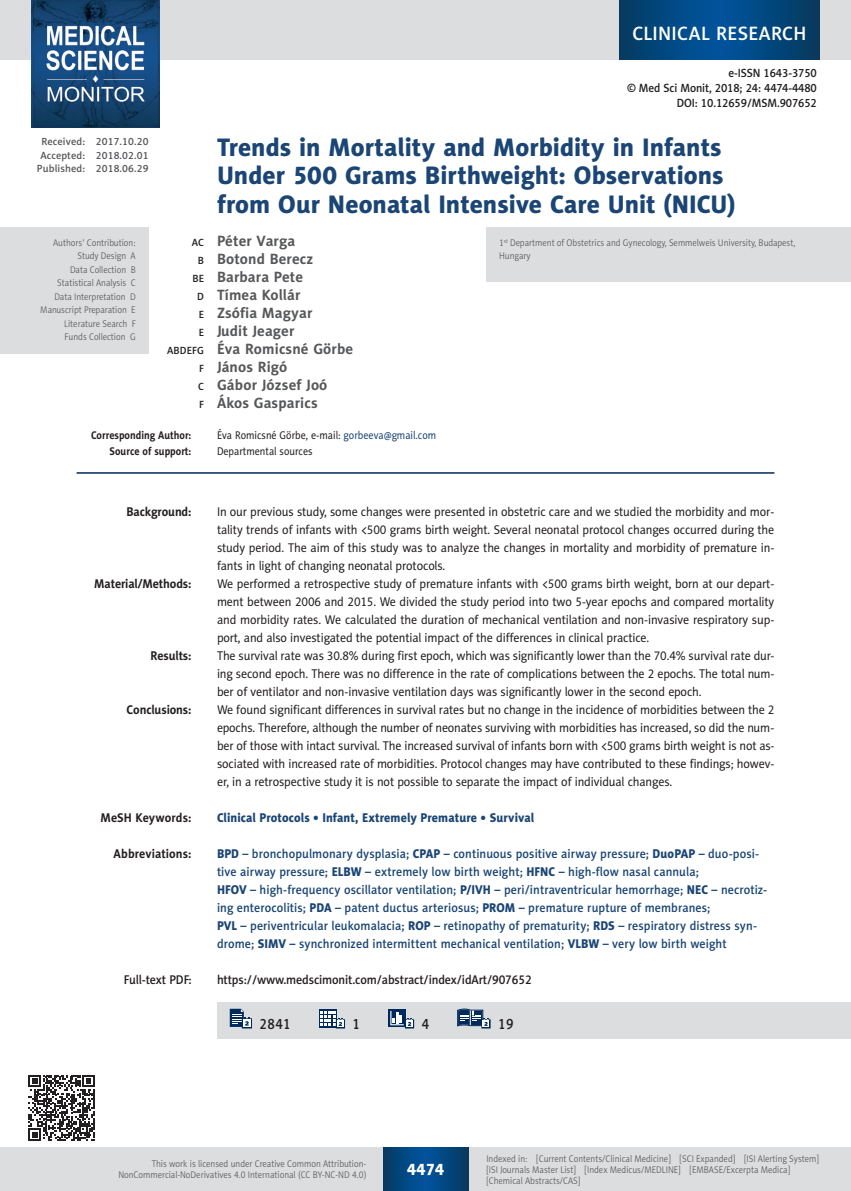
<style>
.page{position:relative;width:851px;height:1191px;background:#fff}
.page>*{position:absolute;margin:0;border:0;box-sizing:border-box;transform-origin:0 0}
.MSM_Tytul{font:25.5px/28.5px "Naomi Sans EFN Heavy";color:#1a4574}
.t1{font:19.5px "Naomi Sans EFN Medium";letter-spacing:.015em;color:#fff}
.t2{font:16.5px "Naomi Sans EFN Heavy";color:#fff}
.MSM_Autorzy{font:700 15px "Naomi Sans EFN";letter-spacing:.01em;color:#57585a}
.MSM_dane{font:15px "Naomi Sans EFN Medium";letter-spacing:.03em;color:#231f20;scale:.9 1}
.MSM_Summary_body{font:12.75px/18px "Naomi Sans EFN";letter-spacing:-.01em;color:#231f20;text-align:justify;scale:.95 1}
.MSM_keywords{font:12.75px/18px "Naomi Sans EFN Medium";letter-spacing:.005em;color:#1a4574;scale:.95 1}
.MSM_full_text_pdf{font:12.75px "Naomi Sans EFN Medium";letter-spacing:-.01em;color:#231f20;scale:.95 1}
.MSM_keywords-2{font:12.75px "Naomi Sans EFN Heavy";letter-spacing:.005em;color:#1a4574;scale:.95 1}
.MSM_Summary_body-2{font:700 12.75px "Naomi Sans EFN";letter-spacing:-.01em;color:#231f20;scale:.95 1}
.MSM_keywords-3{font:700 12.75px "Naomi Sans EFN";letter-spacing:.005em;color:#231f20;scale:.95 1}
.MSM_full_text_pdf-2{font:12px "Naomi Sans EFN Medium";letter-spacing:-.01em;color:#231f20;scale:.95 1}
.MSM_Adres{font:11.25px "Naomi Sans EFN";color:#231f20;scale:.9 1}
.MSM_Adres-2{font:700 11.25px "Naomi Sans EFN";color:#231f20;scale:.9 1}
.MSM_Support{font:11.25px "Naomi Sans EFN";color:#231f20;scale:.9 1}
.MSM_Support-2{font:700 11.25px "Naomi Sans EFN";color:#231f20;scale:.9 1}
.t3{font:10.5px "Naomi Sans EFN Medium";letter-spacing:.01em;color:#57585a}
.MSM_pagina_sygnatura{font:9.75px/11.2px "Naomi Sans EFN Light";color:#57585a;scale:.9 1}
.MSM_Afiliacja{font:9.75px/13.5px "Naomi Sans EFN Light";color:#57585a;scale:.9 1}
.s1{font-family:"Naomi Sans EFN Medium";font-weight:400;font-size:10.5px;color:#231f20}
.s2{color:#1a4574}
.s3{font-family:"Naomi Sans EFN Heavy"}
</style>
<div class="page">
<div style="left:217px;top:1002px;width:633px;height:36px;background:#dcdddf"></div>
<svg style="left:230px;top:1008px;width:22px;height:20px"></svg>
<div style="left:319px;top:1009px;width:17px;height:18px;background:#00295c"></div>
<svg style="left:320px;top:1010px;width:25px;height:18px"></svg>
<div style="left:388px;top:1009px;width:18px;height:18px;background:#00295c"></div>
<svg style="left:390px;top:1011px;width:24px;height:17px"></svg>
<svg style="left:457px;top:1008px;width:33px;height:20px"></svg>
<hr style="left:77px;top:472px;width:697px;height:2px;background:#00295c">
<div style="left:0;top:228px;width:148px;height:126px;background:#dcdddf"></div>
<div style="left:486px;top:228px;width:364px;height:54px;background:#dcdddf"></div>
<svg style="left:28px;top:1075px;width:67px;height:66px"></svg>
<hr style="left:850px;top:0;width:1px;height:60px;background:#dcdddf">
<div style="left:0;top:1148px;width:850px;height:43px;background:#dcdddf"></div>
<svg style="left:383px;top:1147px;width:85px;height:43px;background:#02477e"></svg>
<div style="left:0;top:0;width:850px;height:60px;background:#dcdddf"></div>
<svg style="left:619px;top:0;width:200px;height:60px;background:#02477e"></svg>
<img style="left:32px;top:0;width:127px;height:128px">
<h2 class="t1" style="left:632px;top:22px;width:175px">CLINICAL RESEARCH</h2>
<p class="MSM_full_text_pdf-2" style="left:728px;top:66px;width:95px">e-ISSN 1643-3750</p>
<p class="MSM_full_text_pdf-2" style="left:627px;top:81px;width:201px">© Med Sci Monit, 2018; 24: 4474-4480</p>
<p class="MSM_full_text_pdf-2" style="left:676px;top:96px;width:149px">DOI: 10.12659/MSM.907652</p>
<p class="MSM_Tytul" style="left:217px;top:132px;width:520px">Trends in Mortality and Morbidity in Infants<br>Under 500 Grams Birthweight: Observations from Our Neonatal Intensive Care Unit (NICU)</p>
<p class="MSM_Autorzy" style="left:192px;top:232px;width:105px"><span class="s1">AC</span> Péter Varga</p>
<p class="MSM_Autorzy" style="left:198px;top:250px;width:117px"><span class="s1">B</span> Botond Berecz</p>
<p class="MSM_Autorzy" style="left:192px;top:268px;width:112px"><span class="s1">BE</span> Barbara Pete</p>
<p class="MSM_Autorzy" style="left:197px;top:286px;width:105px"><span class="s1">D</span> Tímea Kollár</p>
<p class="MSM_Autorzy" style="left:199px;top:304px;width:115px"><span class="s1">E</span> Zsófia Magyar</p>
<p class="MSM_Autorzy" style="left:199px;top:322px;width:97px"><span class="s1">E</span> Judit Jeager</p>
<p class="MSM_Autorzy" style="left:167px;top:340px;width:187px"><span class="s1">ABDEFG</span> Éva Romicsné Görbe</p>
<p class="MSM_Autorzy" style="left:199px;top:358px;width:90px"><span class="s1">F</span> János Rigó</p>
<p class="MSM_Autorzy" style="left:198px;top:376px;width:131px"><span class="s1">C</span> Gábor József Joó</p>
<p class="MSM_Autorzy" style="left:199px;top:394px;width:120px"><span class="s1">F</span> Ákos Gasparics</p>
<p class="MSM_Adres-2" style="left:91px;top:429px;width:113px">Corresponding Author:</p>
<p class="MSM_Adres" style="left:217px;top:429px;width:245px">Éva Romicsné Görbe, e-mail: <span class="s2">gorbeeva@gmail.com</span></p>
<p class="MSM_Support-2" style="left:110px;top:445px;width:92px">Source of support:</p>
<p class="MSM_Support" style="left:217px;top:445px;width:108px">Departmental sources</p>
<p class="t3" style="left:41px;top:136px;width:109px">Received: 2017.10.20</p>
<p class="t3" style="left:40px;top:149px;width:110px">Accepted: 2018.02.01</p>
<p class="t3" style="left:37px;top:163px;width:113px">Published: 2018.06.29</p>
<p class="MSM_pagina_sygnatura" style="left:53px;top:237px;width:93px">Authors’ Contribution:</p>
<p class="MSM_pagina_sygnatura" style="left:77px;top:250px;width:66px">Study Design A</p>
<p class="MSM_pagina_sygnatura" style="left:70px;top:264px;width:74px">Data Collection B</p>
<p class="MSM_pagina_sygnatura" style="left:57px;top:277px;width:89px">Statistical Analysis C</p>
<p class="MSM_pagina_sygnatura" style="left:54px;top:291px;width:92px">Data Interpretation D</p>
<p class="MSM_pagina_sygnatura" style="left:40px;top:304px;width:107px">Manuscript Preparation E</p>
<p class="MSM_pagina_sygnatura" style="left:64px;top:318px;width:81px">Literature Search F</p>
<p class="MSM_pagina_sygnatura" style="left:65px;top:331px;width:80px">Funds Collection G</p>
<p class="MSM_Afiliacja" style="left:499px;top:236px;width:330px">1<sup>st</sup> Department of Obstetrics and Gynecology, Semmelweis University, Budapest,<br>Hungary</p>
<p class="MSM_Summary_body-2" style="left:126px;top:504px;width:70px">Background:</p>
<p class="MSM_Summary_body" style="left:217px;top:503px;width:588px">In our previous study, some changes were presented in obstetric care and we studied the morbidity and mor&shy;tality trends of infants with &lt;500 grams birth weight. Several neonatal protocol changes occurred during the study period. The aim of this study was to analyze the changes in mortality and morbidity of premature in&shy;fants in light of changing neonatal protocols.</p>
<p class="MSM_Summary_body-2" style="left:94px;top:576px;width:104px">Material/Methods:</p>
<p class="MSM_Summary_body" style="left:217px;top:575px;width:588px">We performed a retrospective study of premature infants with &lt;500 grams birth weight, born at our depart&shy;ment between 2006 and 2015. We divided the study period into two 5-year epochs and compared mortality and morbidity rates. We calculated the duration of mechanical ventilation and non-invasive respiratory sup&shy;port, and also investigated the potential impact of the differences in clinical practice.</p>
<p class="MSM_Summary_body-2" style="left:150px;top:648px;width:45px">Results:</p>
<p class="MSM_Summary_body" style="left:217px;top:647px;width:588px">The survival rate was 30.8% during first epoch, which was significantly lower than the 70.4% survival rate dur&shy;ing second epoch. There was no difference in the rate of complications between the 2 epochs. The total num&shy;ber of ventilator and non-invasive ventilation days was significantly lower in the second epoch.</p>
<p class="MSM_Summary_body-2" style="left:127px;top:702px;width:70px">Conclusions:</p>
<p class="MSM_Summary_body" style="left:217px;top:701px;width:588px">We found significant differences in survival rates but no change in the incidence of morbidities between the 2 epochs. Therefore, although the number of neonates surviving with morbidities has increased, so did the num&shy;ber of those with intact survival. The increased survival of infants born with &lt;500 grams birth weight is not as&shy;sociated with increased rate of morbidities. Protocol changes may have contributed to these findings; howev&shy;er, in a retrospective study it is not possible to separate the impact of individual changes.</p>
<p class="MSM_keywords-3" style="left:100px;top:810px;width:97px">MeSH Keywords:</p>
<p class="MSM_keywords-2" style="left:217px;top:810px;width:335px">Clinical Protocols • Infant, Extremely Premature • Survival</p>
<p class="MSM_keywords-3" style="left:114px;top:846px;width:83px">Abbreviations:</p>
<p class="MSM_keywords" style="left:217px;top:844px;width:580px"><span class="s3">BPD</span> – bronchopulmonary dysplasia; <span class="s3">CPAP</span> – continuous positive airway pressure; <span class="s3">DuoPAP</span> – duo-posi&shy;tive airway pressure; <span class="s3">ELBW</span> – extremely low birth weight; <span class="s3">HFNC</span> – high-flow nasal cannula;<br><span class="s3">HFOV</span> – high-frequency oscillator ventilation; <span class="s3">P/IVH</span> – peri/intraventricular hemorrhage; <span class="s3">NEC</span> – necrotiz&shy;ing enterocolitis; <span class="s3">PDA</span> – patent ductus arteriosus; <span class="s3">PROM</span> – premature rupture of membranes;<br><span class="s3">PVL</span> – periventricular leukomalacia; <span class="s3">ROP</span> – retinopathy of prematurity; <span class="s3">RDS</span> – respiratory distress syn&shy;drome; <span class="s3">SIMV</span> – synchronized intermittent mechanical ventilation; <span class="s3">VLBW</span> – very low birth weight</p>
<p class="MSM_full_text_pdf" style="left:124px;top:972px;width:73px">Full-text PDF:</p>
<p class="MSM_full_text_pdf" style="left:217px;top:972px;width:333px">https://www.medscimonit.com/abstract/index/idArt/907652</p>
<p class="MSM_dane" style="left:259px;top:1014px;width:36px">2841</p>
<p class="MSM_dane" style="left:352px;top:1014px;width:10px">1</p>
<p class="MSM_dane" style="left:421px;top:1014px;width:10px">4</p>
<p class="MSM_dane" style="left:498px;top:1014px;width:19px">19</p>
<p class="MSM_pagina_sygnatura" style="left:118px;top:1158px;width:277px;text-align:right">This work is licensed under Creative Common Attribution-<br>NonCommercial-NoDerivatives 4.0 International (CC BY-NC-ND 4.0)</p>
<p class="t2" style="left:406px;top:1159px;width:39px">4474</p>
<p class="MSM_pagina_sygnatura" style="left:486px;top:1152px;width:371px">Indexed in: [Current Contents/Clinical Medicine] [SCI Expanded] [ISI Alerting System] [ISI Journals Master List] [Index Medicus/MEDLINE] [EMBASE/Excerpta Medica] [Chemical Abstracts/CAS]</p>
</div>
